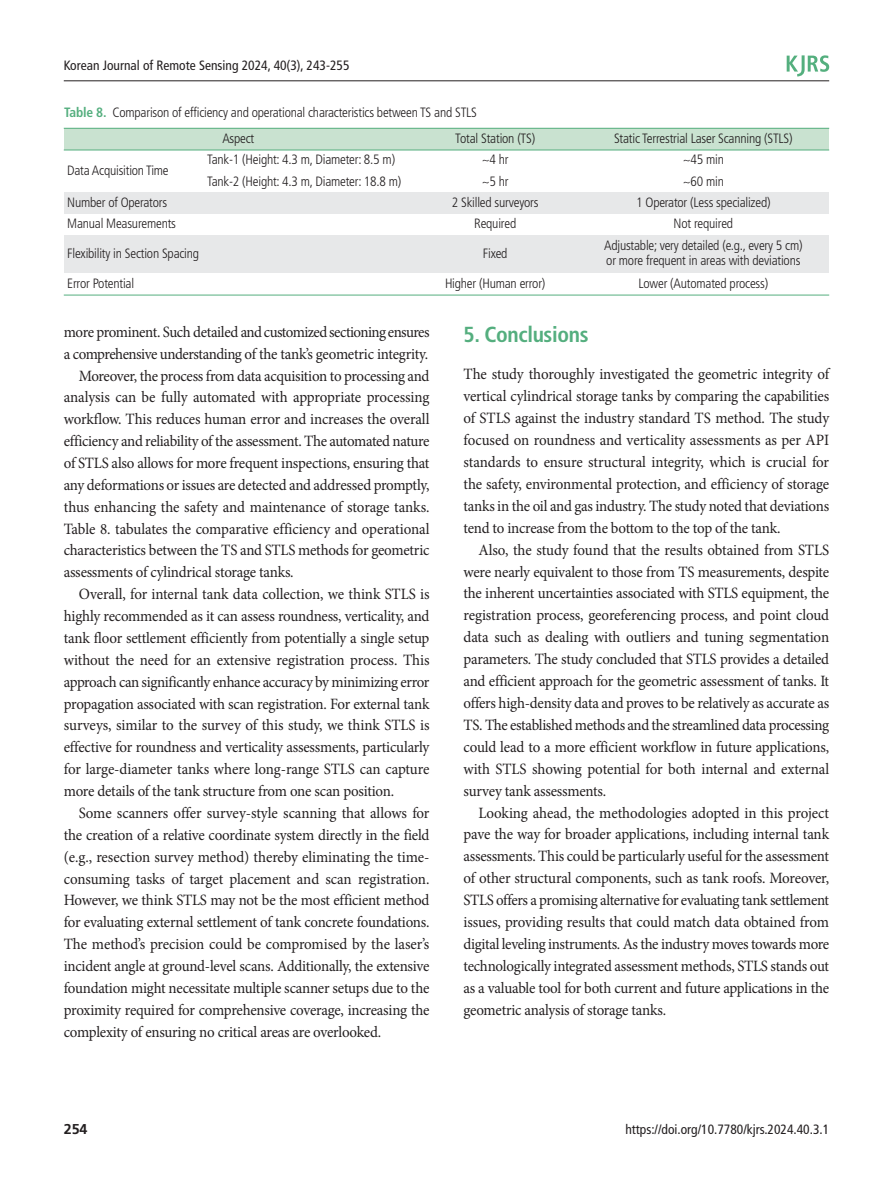
<style>
.page{position:relative;width:893px;height:1191px;background:#fff}
.page>*{position:absolute;margin:0;border:0;box-sizing:border-box;transform-origin:0 0}
.t1{font:700 condensed 21.75px "Frutiger LT Std";letter-spacing:-.015em;color:#54ae7e}
.t2{font:15.75px/21.9px "Minion Pro";letter-spacing:-.015em;color:#231f20;text-align:justify;scale:.95 1}
.t3{font:15.75px "Minion Pro";letter-spacing:-.035em;color:#231f20;scale:.95 1}
.t4{font:700 14.25px "Frutiger LT Std";color:#231f20}
.t5{font:300 condensed 13.5px/25.7px "Frutiger LT Std";letter-spacing:-.015em;color:#231f20}
.t6{font:condensed 13.5px "Frutiger LT Std";color:#231f20}
.s1{font-weight:700;color:#54ae7e}
</style>
<div class="page">
<hr style="left:64px;top:80px;width:765px;height:1px;background:#231f20">
<svg style="left:787px;top:55px;width:42px;height:21px"></svg>
<div style="left:64px;top:128px;width:348px;height:22px;background:#c9e2d0"></div>
<div style="left:412px;top:128px;width:166px;height:22px;background:#c9e2d0"></div>
<div style="left:578px;top:128px;width:251px;height:22px;background:#c9e2d0"></div>
<div style="left:64px;top:193px;width:348px;height:21px;background:#e7e8e9"></div>
<div style="left:412px;top:193px;width:166px;height:21px;background:#e7e8e9"></div>
<div style="left:578px;top:193px;width:251px;height:21px;background:#e7e8e9"></div>
<div style="left:64px;top:235px;width:348px;height:38px;background:#e7e8e9"></div>
<div style="left:412px;top:235px;width:166px;height:38px;background:#e7e8e9"></div>
<div style="left:578px;top:235px;width:251px;height:38px;background:#e7e8e9"></div>
<hr style="left:64px;top:128px;width:765px;height:1px;background:#54ae7e">
<hr style="left:64px;top:150px;width:765px;height:1px;background:#54ae7e">
<hr style="left:64px;top:295px;width:765px;height:1px;background:#54ae7e">
<p class="t6" style="left:64px;top:60px;width:287px">Korean Journal of Remote Sensing 2024, 40(3), 243-255</p>
<p class="t5" style="left:222px;top:100px;width:256px;text-indent:-158px"><span class="s1">Table 8.</span> Comparison of efficiency and operational characteristics between TS and STLS<br>Aspect</p>
<p class="t5" style="left:455px;top:126px;width:82px">Total Station (TS)</p>
<p class="t5" style="left:614px;top:126px;width:180px">Static Terrestrial Laser Scanning (STLS)</p>
<p class="t5" style="left:67px;top:158px;width:103px">Data Acquisition Time</p>
<p class="t5" style="left:207px;top:148px;width:189px">Tank-1 (Height: 4.3 m, Diameter: 8.5 m)</p>
<p class="t5" style="left:482px;top:148px;width:29px">~4 hr</p>
<p class="t5" style="left:683px;top:148px;width:43px">~45 min</p>
<p class="t5" style="left:207px;top:169px;width:196px">Tank-2 (Height: 4.3 m, Diameter: 18.8 m)</p>
<p class="t5" style="left:482px;top:169px;width:29px">~5 hr</p>
<p class="t5" style="left:683px;top:169px;width:43px">~60 min</p>
<p class="t5" style="left:67px;top:190px;width:101px">Number of Operators</p>
<p class="t5" style="left:452px;top:190px;width:88px">2 Skilled surveyors</p>
<p class="t5" style="left:636px;top:190px;width:136px">1 Operator (Less specialized)</p>
<p class="t5" style="left:67px;top:212px;width:110px">Manual Measurements</p>
<p class="t5" style="left:474px;top:212px;width:44px">Required</p>
<p class="t5" style="left:674px;top:212px;width:61px">Not required</p>
<p class="t5" style="left:67px;top:241px;width:133px">Flexibility in Section Spacing</p>
<p class="t5" style="left:483px;top:241px;width:26px">Fixed</p>
<p class="t5" style="left:604px;top:239px;width:200px;line-height:15px">Adjustable; very detailed (e.g., every 5 cm) or more frequent in areas with deviations</p>
<p class="t5" style="left:67px;top:271px;width:68px">Error Potential</p>
<p class="t5" style="left:445px;top:271px;width:102px">Higher (Human error)</p>
<p class="t5" style="left:638px;top:271px;width:131px">Lower (Automated process)</p>
<p class="t3" style="left:64px;top:326px;width:386px">more prominent. Such detailed and customized sectioning ensures</p>
<p class="t2" style="left:64px;top:344px;width:385px">a comprehensive understanding of the tank’s geometric integrity.</p>
<p class="t2" style="left:79px;top:366px;width:371px">Moreover, the process from data acquisition to processing and</p>
<p class="t2" style="left:64px;top:388px;width:386px">analysis can be fully automated with appropriate processing</p>
<p class="t2" style="left:64px;top:410px;width:386px">workflow. This reduces human error and increases the overall</p>
<p class="t2" style="left:64px;top:431px;width:386px">efficiency and reliability of the assessment. The automated nature</p>
<p class="t2" style="left:64px;top:453px;width:386px">of STLS also allows for more frequent inspections, ensuring that</p>
<p class="t2" style="left:64px;top:475px;width:386px">any deformations or issues are detected and addressed promptly,</p>
<p class="t2" style="left:64px;top:497px;width:386px">thus enhancing the safety and maintenance of storage tanks.</p>
<p class="t2" style="left:64px;top:519px;width:386px">Table 8. tabulates the comparative efficiency and operational</p>
<p class="t2" style="left:64px;top:541px;width:386px">characteristics between the TS and STLS methods for geometric</p>
<p class="t2" style="left:64px;top:563px;width:244px">assessments of cylindrical storage tanks.</p>
<p class="t2" style="left:79px;top:584px;width:371px">Overall, for internal tank data collection, we think STLS is</p>
<p class="t2" style="left:64px;top:606px;width:386px">highly recommended as it can assess roundness, verticality, and</p>
<p class="t2" style="left:64px;top:628px;width:386px">tank floor settlement efficiently from potentially a single setup</p>
<p class="t2" style="left:64px;top:650px;width:386px">without the need for an extensive registration process. This</p>
<p class="t2" style="left:64px;top:672px;width:386px">approach can significantly enhance accuracy by minimizing error</p>
<p class="t2" style="left:64px;top:694px;width:386px">propagation associated with scan registration. For external tank</p>
<p class="t2" style="left:64px;top:716px;width:386px">surveys, similar to the survey of this study, we think STLS is</p>
<p class="t2" style="left:64px;top:737px;width:386px">effective for roundness and verticality assessments, particularly</p>
<p class="t2" style="left:64px;top:759px;width:386px">for large-diameter tanks where long-range STLS can capture</p>
<p class="t2" style="left:64px;top:781px;width:349px">more details of the tank structure from one scan position.</p>
<p class="t2" style="left:79px;top:803px;width:371px">Some scanners offer survey-style scanning that allows for</p>
<p class="t2" style="left:64px;top:825px;width:386px">the creation of a relative coordinate system directly in the field</p>
<p class="t2" style="left:64px;top:847px;width:386px">(e.g., resection survey method) thereby eliminating the time-</p>
<p class="t2" style="left:64px;top:869px;width:386px">consuming tasks of target placement and scan registration.</p>
<p class="t2" style="left:64px;top:890px;width:386px">However, we think STLS may not be the most efficient method</p>
<p class="t2" style="left:64px;top:912px;width:386px">for evaluating external settlement of tank concrete foundations.</p>
<p class="t2" style="left:64px;top:934px;width:386px">The method’s precision could be compromised by the laser’s</p>
<p class="t2" style="left:64px;top:956px;width:386px">incident angle at ground-level scans. Additionally, the extensive</p>
<p class="t2" style="left:64px;top:978px;width:386px">foundation might necessitate multiple scanner setups due to the</p>
<p class="t2" style="left:64px;top:1000px;width:386px">proximity required for comprehensive coverage, increasing the</p>
<p class="t2" style="left:64px;top:1022px;width:335px">complexity of ensuring no critical areas are overlooked.</p>
<h1 class="t1" style="left:463px;top:325px;width:127px">5. Conclusions</h1>
<p class="t2" style="left:463px;top:365px;width:386px">The study thoroughly investigated the geometric integrity of vertical cylindrical storage tanks by comparing the capabilities of STLS against the industry standard TS method. The study focused on roundness and verticality assessments as per API standards to ensure structural integrity, which is crucial for the safety, environmental protection, and efficiency of storage tanks in the oil and gas industry. The study noted that deviations tend to increase from the bottom to the top of the tank.</p>
<p class="t2" style="left:463px;top:540px;width:386px;text-indent:15px">Also, the study found that the results obtained from STLS were nearly equivalent to those from TS measurements, despite the inherent uncertainties associated with STLS equipment, the registration process, georeferencing process, and point cloud data such as dealing with outliers and tuning segmentation parameters. The study concluded that STLS provides a detailed and efficient approach for the geometric assessment of tanks. It offers high-density data and proves to be relatively as accurate as TS. The established methods and the streamlined data processing could lead to a more efficient workflow in future applications, with STLS showing potential for both internal and external survey tank assessments.</p>
<p class="t2" style="left:463px;top:803px;width:386px;text-indent:15px">Looking ahead, the methodologies adopted in this project pave the way for broader applications, including internal tank assessments. This could be particularly useful for the assessment of other structural components, such as tank roofs. Moreover, STLS offers a promising alternative for evaluating tank settlement issues, providing results that could match data obtained from digital leveling instruments. As the industry moves towards more technologically integrated assessment methods, STLS stands out as a valuable tool for both current and future applications in the geometric analysis of storage tanks.</p>
<p class="t4" style="left:64px;top:1123px;width:25px">254</p>
<p class="t6" style="left:625px;top:1123px;width:205px">https://doi.org/10.7780/kjrs.2024.40.3.1</p>
</div>
